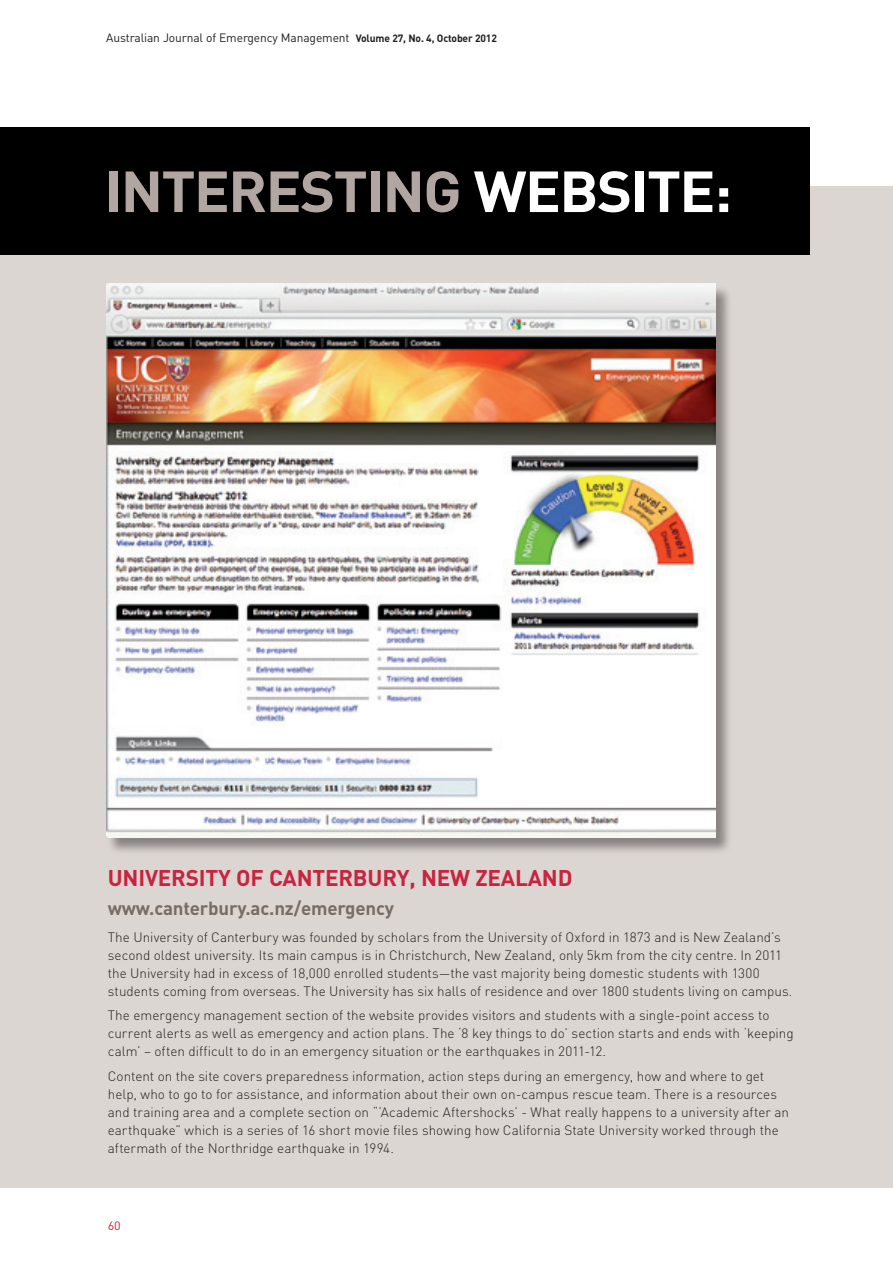
<style>
.page{position:relative;width:893px;height:1263px;background:#fff}
.page>*{position:absolute;margin:0;border:0;box-sizing:border-box;transform-origin:0 0}
.Body_Text{font:700 57px "DIN";letter-spacing:-.03em;color:#b1a6a1;scale:1.05 1}
.Body_Text-2{font:700 22.5px "DIN";letter-spacing:-.01em;color:#c8233f}
.Body_Text-3{font:700 18.75px "DIN";letter-spacing:-.01em;color:#786d64}
.Body_Text-4{font:300 13.5px/18px "DIN";color:#231f20}
.t1{font:12px "DIN";letter-spacing:-.01em;color:#231f20}
.t2{font:12px "DIN";color:#c8233f;scale:1.05 1}
.s1{font-weight:700;font-size:10.5px}
.s2{color:#fff}
</style>
<div class="page">
<div style="left:0;top:187px;width:893px;height:1001px;background:#dcd6d2"></div>
<div style="left:107px;top:284px;width:625px;height:571px;background:#231f20;opacity:.45"></div>
<img style="left:106px;top:284px;width:609px;height:554px">
<div style="left:0;top:128px;width:809px;height:127px;background:#000"></div>
<p class="t1" style="left:106px;top:30px;width:392px">Australian Journal of Emergency Management <span class="s1">Volume 27, No. 4, October 2012</span></p>
<p class="Body_Text" style="left:104px;top:154px;width:600px">INTERESTING <span class="s2">WEBSITE:</span></p>
<p class="Body_Text-2" style="left:108px;top:863px;width:466px">UNIVERSITY OF CANTERBURY, NEW ZEALAND</p>
<p class="Body_Text-3" style="left:108px;top:896px;width:288px">www.canterbury.ac.nz/emergency</p>
<p class="Body_Text-4" style="left:108px;top:928px;width:686px">The University of Canterbury was founded by scholars from the University of Oxford in 1873 and is New Zealand’s second oldest university. Its main campus is in Christchurch, New Zealand, only 5km from the city centre. In 2011 the University had in excess of 18,000 enrolled students—the vast majority being domestic students with 1300 students coming from overseas. The University has six halls of residence and over 1800 students living on campus.</p>
<p class="Body_Text-4" style="left:108px;top:1006px;width:687px">The emergency management section of the website provides visitors and students with a single-point access to current alerts as well as emergency and action plans. The ‘8 key things to do’ section starts and ends with ‘keeping calm’ – often difficult to do in an emergency situation or the earthquakes in 2011-12.</p>
<p class="Body_Text-4" style="left:108px;top:1067px;width:683px">Content on the site covers preparedness information, action steps during an emergency, how and where to get help, who to go to for assistance, and information about their own on-campus rescue team. There is a resources and training area and a complete section on “’Academic Aftershocks’ - What really happens to a university after an earthquake” which is a series of 16 short movie files showing how California State University worked through the aftermath of the Northridge earthquake in 1994.</p>
<p class="t2" style="left:108px;top:1218px;width:14px">60</p>
</div>
